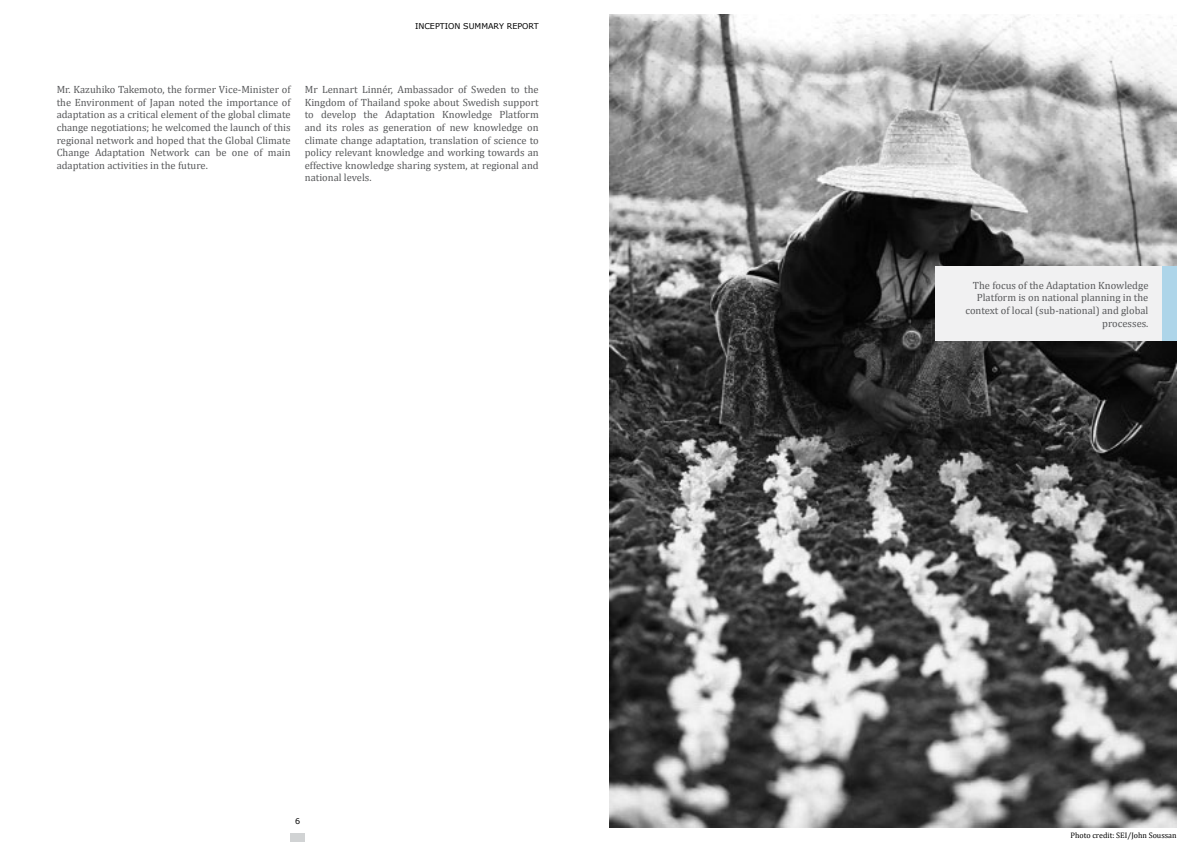
<style>
.page{position:relative;width:1191px;height:842px;background:#fff}
.page>*{position:absolute;margin:0;border:0;box-sizing:border-box;transform-origin:0 0}
.t1{font:10.5px/12.6px "Cambria";color:#58595b;text-align:justify}
.t2{font:8px "Cambria";color:#000}
.t3{font:8px "Verdana";color:#000}
</style>
<div class="page">
<div style="left:291px;top:833px;width:14px;height:9px;background:#d1d3d4"></div>
<img style="left:609px;top:14px;width:567px;height:814px">
<div style="left:935px;top:266px;width:227px;height:75px;background:#f1f1f2"></div>
<div style="left:1162px;top:266px;width:14px;height:75px;background:#aed5e9"></div>
<p class="t3" style="left:415px;top:20px;width:125px">INCEPTION SU MMARY REPORT</p>
<p class="t1" style="left:57px;top:83px;width:235px">Mr. Kazuhiko Takemoto, the former Vice-Minister of the Environment of Japan noted the importance of adaptation as a critical element of the global climate change negotiations; he welcomed the launch of this regional network and hoped that the Global Climate Change Adaptation Network can be one of main adaptation activities in the future.</p>
<p class="t1" style="left:305px;top:83px;width:235px">Mr Lennart Linnér, Ambassador of Sweden to the Kingdom of Thailand spoke about Swedish support to develop the Adaptation Knowledge Platform and its roles as generation of new knowledge on climate change adaptation, translation of science to policy relevant knowledge and working towards an effective knowledge sharing system, at regional and national levels.</p>
<p class="t3" style="left:295px;top:815px;width:7px">6</p>
<p class="t1" style="left:965px;top:279px;width:185px;text-align:right">The focus of the Adaptation Knowledge Platform is on national planning in the context of local (sub-national) and global processes.</p>
<p class="t2" style="left:1070px;top:830px;width:108px">Photo credit: SEI/John Soussan</p>
</div>
